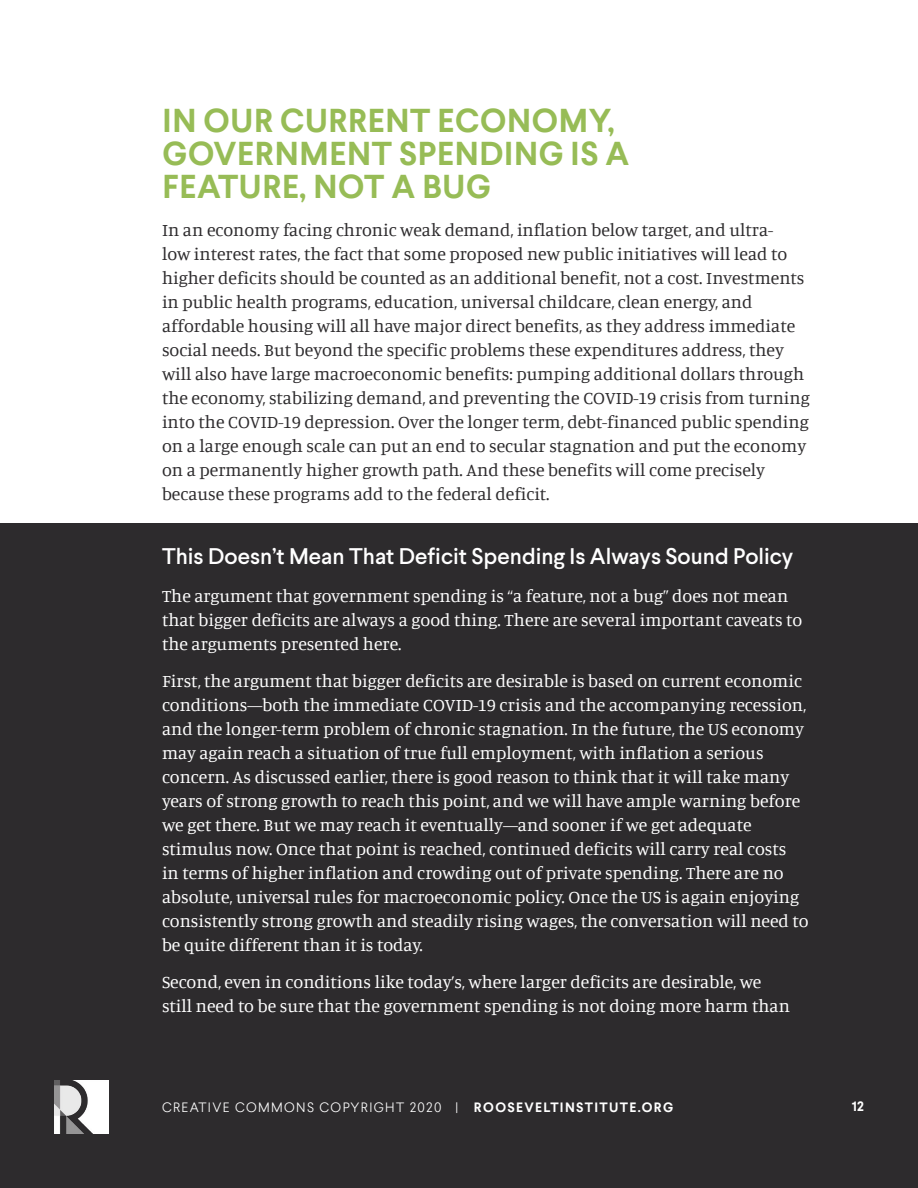
<style>
.page{position:relative;width:918px;height:1188px;background:#fff}
.page>*{position:absolute;margin:0;border:0;box-sizing:border-box;transform-origin:0 0}
.t1{font:700 33px/33px "Larsseit";letter-spacing:.02em;color:#97bc56}
.t2{font:500 22.5px "Larsseit";color:#fff}
.t3{font:18px/24px "Manuale";color:#fff}
.t4{font:18px/24px "Manuale";color:#2d2b2d}
.t5{font:300 13.5px "Larsseit";letter-spacing:.1em;color:#fff}
.t6{font:700 13.5px "Larsseit";color:#fff}
.s1{font-weight:700}
</style>
<div class="page">
<div style="left:0;top:524px;width:918px;height:664px;background:#2d2b2d"></div>
<img style="left:54px;top:1080px;width:54px;height:54px">
<h1 class="t1" style="left:163px;top:104px;width:468px">IN OUR CURRENT ECONOMY,<br>GOVERNMENT SPENDING IS A<br>FEATURE, NOT A BUG</h1>
<p class="t4" style="left:162px;top:217px;width:649px">In an economy facing chronic weak demand, inflation below target, and ultra-<br>low interest rates, the fact that some proposed new public initiatives will lead to higher deficits should be counted as an additional benefit, not a cost. Investments in public health programs, education, universal childcare, clean energy, and affordable housing will all have major direct benefits, as they address immediate social needs. But beyond the specific problems these expenditures address, they will also have large macroeconomic benefits: pumping additional dollars through the economy, stabilizing demand, and preventing the COVID-19 crisis from turning into the COVID-19 depression. Over the longer term, debt-financed public spending on a large enough scale can put an end to secular stagnation and put the economy on a permanently higher growth path. And these benefits will come precisely because these programs add to the federal deficit.</p>
<p class="t2" style="left:162px;top:541px;width:633px">This Doesn’t Mean That Deficit Spending Is Always Sound Policy</p>
<p class="t3" style="left:162px;top:583px;width:642px">The argument that government spending is “a feature, not a bug” does not mean that bigger deficits are always a good thing. There are several important caveats to the arguments presented here.</p>
<p class="t3" style="left:162px;top:668px;width:648px">First, the argument that bigger deficits are desirable is based on current economic conditions—both the immediate COVID-19 crisis and the accompanying recession, and the longer-term problem of chronic stagnation. In the future, the US economy may again reach a situation of true full employment, with inflation a serious concern. As discussed earlier, there is good reason to think that it will take many years of strong growth to reach this point, and we will have ample warning before we get there. But we may reach it eventually—and sooner if we get adequate stimulus now. Once that point is reached, continued deficits will carry real costs<br>in terms of higher inflation and crowding out of private spending. There are no absolute, universal rules for macroeconomic policy. Once the US is again enjoying consistently strong growth and steadily rising wages, the conversation will need to be quite different than it is today.</p>
<p class="t3" style="left:162px;top:970px;width:630px">Second, even in conditions like today’s, where larger deficits are desirable, we still need to be sure that the government spending is not doing more harm than</p>
<p class="t5" style="left:162px;top:1098px;width:513px">CREATIVE COMMONS COPYRIGHT 2020 | <span class="s1">ROOSEVELTINSTITUTE.ORG</span></p>
<p class="t6" style="left:852px;top:1097px;width:14px">12</p>
</div>
